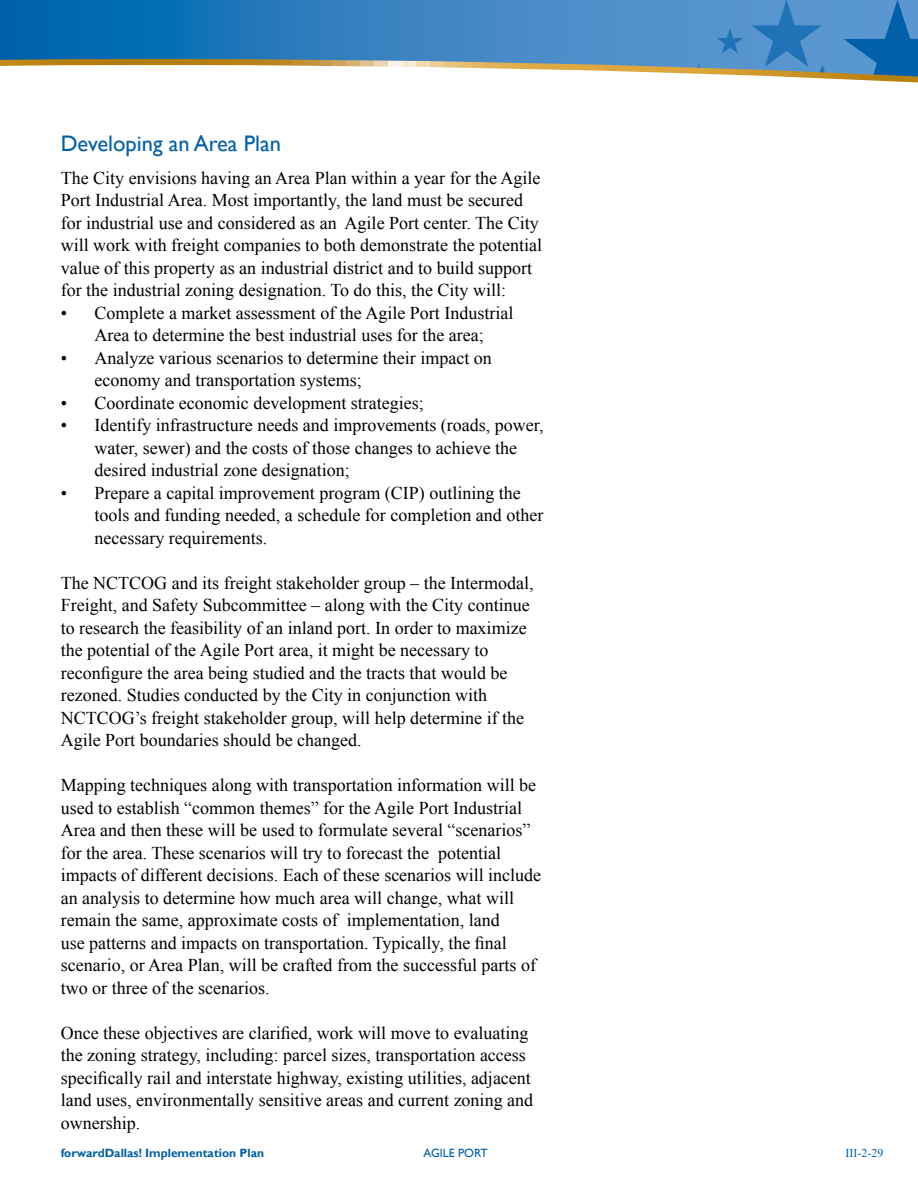
<style>
.page{position:relative;width:918px;height:1188px;background:#fff}
.page>*{position:absolute;margin:0;border:0;box-sizing:border-box;transform-origin:0 0}
.t1{font:22.5px "Gill Sans";color:#0060a9}
.t2{font:18px/22.5px "Times New Roman";color:#000}
.t3{font:700 12px "Gill Sans";color:#0060a9}
.t4{font:12px "Gill Sans";color:#0060a9}
.t5{font:12px "Times New Roman";color:#0060a9}
</style>
<div class="page">
<svg style="left:0;top:0;width:750px;height:59px;background:#3882c2"></svg>
<svg style="left:717px;top:28px;width:26px;height:26px"></svg>
<svg style="left:0;top:20px;width:212px;height:39px;background:#026ab0"></svg>
<svg style="left:750px;top:0;width:168px;height:59px;background:#4187c5"></svg>
<svg style="left:0;top:59px;width:918px;height:24px"></svg>
<p class="t1" style="left:61px;top:130px;width:222px">Developing an Area Plan</p>
<p class="t2" style="left:61px;top:166px;width:483px">The City envisions having an Area Plan within a year for the Agile Port Industrial Area. Most importantly, the land must be secured for industrial use and considered as an Agile Port center. The City will work with freight companies to both demonstrate the potential value of this property as an industrial district and to build support for the industrial zoning designation. To do this, the City will:</p>
<p class="t2" style="left:61px;top:301px;width:454px;text-align:center">• Complete a market assessment of the Agile Port Industrial<br>Area to determine the best industrial uses for the area;</p>
<p class="t2" style="left:94px;top:346px;width:399px;text-indent:-34px">• Analyze various scenarios to determine their impact on economy and transportation systems;</p>
<p class="t2" style="left:61px;top:391px;width:365px">• Coordinate economic development strategies;</p>
<p class="t2" style="left:94px;top:413px;width:451px;text-indent:-34px">• Identify infrastructure needs and improvements (roads, power, water, sewer) and the costs of those changes to achieve the desired industrial zone designation;</p>
<p class="t2" style="left:94px;top:481px;width:450px;text-indent:-34px">• Prepare a capital improvement program (CIP) outlining the tools and funding needed, a schedule for completion and other necessary requirements.</p>
<p class="t2" style="left:61px;top:571px;width:474px">The NCTCOG and its freight stakeholder group – the Intermodal, Freight, and Safety Subcommittee – along with the City continue to research the feasibility of an inland port. In order to maximize the potential of the Agile Port area, it might be necessary to reconfigure the area being studied and the tracts that would be rezoned. Studies conducted by the City in conjunction with NCTCOG’s freight stakeholder group, will help determine if the Agile Port boundaries should be changed.</p>
<p class="t2" style="left:61px;top:773px;width:482px">Mapping techniques along with transportation information will be used to establish “common themes” for the Agile Port Industrial Area and then these will be used to formulate several “scenarios” for the area. These scenarios will try to forecast the potential impacts of different decisions. Each of these scenarios will include an analysis to determine how much area will change, what will remain the same, approximate costs of implementation, land<br>use patterns and impacts on transportation. Typically, the final scenario, or Area Plan, will be crafted from the successful parts of two or three of the scenarios.</p>
<p class="t2" style="left:61px;top:1021px;width:474px">Once these objectives are clarified, work will move to evaluating the zoning strategy, including: parcel sizes, transportation access specifically rail and interstate highway, existing utilities, adjacent land uses, environmentally sensitive areas and current zoning and ownership.</p>
<p class="t3" style="left:61px;top:1146px;width:205px">forwardDallas! Implementation Plan</p>
<p class="t4" style="left:424px;top:1146px;width:66px">AGILE PORT</p>
<p class="t5" style="left:845px;top:1145px;width:39px">III-2-29</p>
</div>
